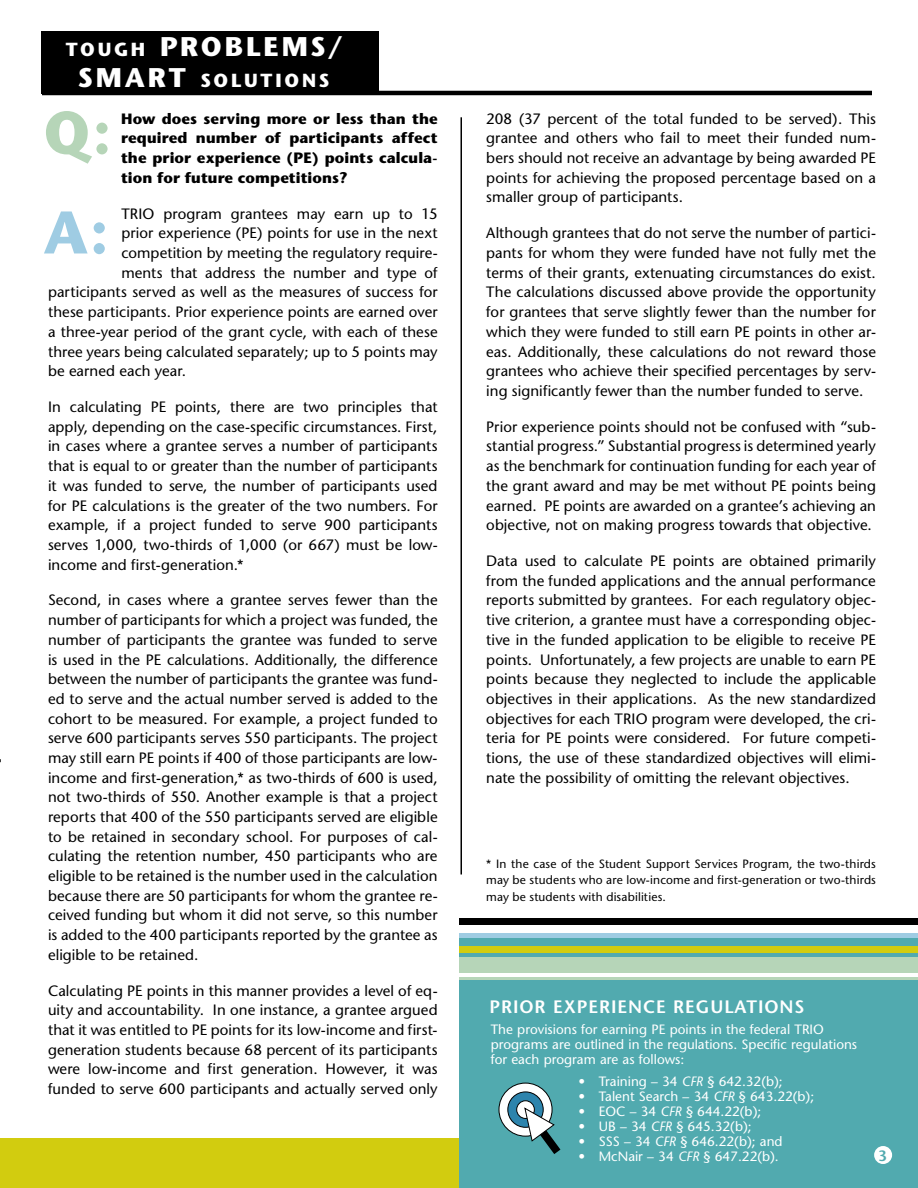
<style>
.page{position:relative;width:918px;height:1188px;background:#fff}
.page>*{position:absolute;margin:0;border:0;box-sizing:border-box;transform-origin:0 0}
.t1{font:700 60px "Stone Sans";color:#b6d5b8}
.t2{font:700 60px "Stone Sans";color:#9fcce3}
.t3{font:700 27px "Stone Sans";letter-spacing:.1em;color:#fff}
.t4{font:700 18.9px "Stone Sans";letter-spacing:.15em;color:#fff}
.t5{font:600 18px "Stone Sans";letter-spacing:.05em;color:#fff}
.t6{font:15px/19.6px "Stone Sans";letter-spacing:.005em;color:#000;text-align:justify}
.t7{font:700 15px/19.6px "Stone Sans";letter-spacing:.005em;color:#000;text-align:justify}
.t8{font:600 15px "Stone Sans";color:#51aaaf}
.t9{font:13.5px/15px "Stone Sans";color:#fff}
.t10{font:12px/16.5px "Stone Sans";letter-spacing:.015em;color:#000;text-align:justify}
.s1{font-size:18.9px}
.s2{font-size:27px}
.s3{font-style:italic}
</style>
<div class="page">
<div style="left:0;top:1138px;width:918px;height:50px;background:#d2cc0f"></div>
<div style="left:460px;top:937px;width:458px;height:251px;background:#51aaaf"></div>
<hr style="left:460px;top:934px;width:458px;height:4px;background:#9fcce3">
<div style="left:460px;top:918px;width:458px;height:7px;background:#000"></div>
<div style="left:460px;top:947px;width:458px;height:6px;background:#d2cc0f"></div>
<div style="left:460px;top:957px;width:458px;height:23px;background:#b6d5b8"></div>
<hr style="left:459px;top:973px;width:459px;height:3px;background:#fff">
<div style="left:874px;top:1146px;width:18px;height:18px;background:#fff;border-radius:50%"></div>
<div style="left:41px;top:31px;width:338px;height:63px;background:#000"></div>
<hr style="left:461px;top:117px;width:1px;height:757px;background:#000">
<hr style="left:42px;top:91px;width:830px;height:4px;background:#000">
<svg style="left:499px;top:1083px;width:53px;height:53px"></svg>
<div style="left:498px;top:1083px;width:55px;height:54px;border:1px solid #000;border-radius:50%"></div>
<div style="left:508px;top:1092px;width:35px;height:35px;background:#2d84ad;border-radius:50%"></div>
<div style="left:507px;top:1091px;width:37px;height:37px;border:1px solid #000;border-radius:50%"></div>
<div style="left:517px;top:1101px;width:17px;height:17px;background:#fff;border-radius:50%"></div>
<div style="left:516px;top:1100px;width:19px;height:19px;border:1px solid #000;border-radius:50%"></div>
<svg style="left:524px;top:1107px;width:36px;height:47px"></svg>
<h2 class="t3" style="left:66px;top:30px;width:279px"><span class="s1">TOUGH</span> PROBLEMS/</h2>
<p class="t4" style="left:78px;top:69px;width:253px"><span class="s2">SMART</span> SOLUTIONS</p>
<h1 class="t1" style="left:44px;top:97px;width:69px">Q:</h1>
<p class="t7" style="left:121px;top:109px;width:318px">How does serving more or less than the required number of participants affect the prior experience (PE) points calcula&shy;tion for future competitions?</p>
<p class="t6" style="left:121px;top:204px;width:318px">TRIO program grantees may earn up to 15</p>
<p class="t6" style="left:121px;top:223px;width:318px">prior experience (PE) points for use in the next</p>
<p class="t6" style="left:121px;top:243px;width:318px">competition by meeting the regulatory require-</p>
<p class="t6" style="left:121px;top:263px;width:318px">ments that address the number and type of</p>
<p class="t6" style="left:48px;top:282px;width:391px">participants served as well as the measures of success for</p>
<p class="t6" style="left:48px;top:302px;width:391px">these participants. Prior experience points are earned over</p>
<p class="t6" style="left:48px;top:322px;width:391px">a three-year period of the grant cycle, with each of these</p>
<p class="t6" style="left:48px;top:341px;width:391px">three years being calculated separately; up to 5 points may</p>
<p class="t6" style="left:48px;top:361px;width:140px">be earned each year.</p>
<p class="t6" style="left:48px;top:397px;width:391px">In calculating PE points, there are two principles that apply, depending on the case-specific circumstances. First, in cases where a grantee serves a number of participants that is equal to or greater than the number of participants it was funded to serve, the number of participants used for PE calculations is the greater of the two numbers. For example, if a project funded to serve 900 participants serves 1,000, two-thirds of 1,000 (or 667) must be low&shy;income and first-generation.*</p>
<p class="t6" style="left:48px;top:590px;width:391px">Second, in cases where a grantee serves fewer than the number of participants for which a project was funded, the number of participants the grantee was funded to serve is used in the PE calculations. Additionally, the difference between the number of participants the grantee was fund&shy;ed to serve and the actual number served is added to the cohort to be measured. For example, a project funded to serve 600 participants serves 550 participants. The project may still earn PE points if 400 of those participants are low&shy;income and first-generation,* as two-thirds of 600 is used, not two-thirds of 550. Another example is that a project reports that 400 of the 550 participants served are eligible to be retained in secondary school. For purposes of cal&shy;culating the retention number, 450 participants who are eligible to be retained is the number used in the calculation because there are 50 participants for whom the grantee re&shy;ceived funding but whom it did not serve, so this number is added to the 400 participants reported by the grantee as eligible to be retained.</p>
<p class="t6" style="left:48px;top:981px;width:391px">Calculating PE points in this manner provides a level of eq&shy;uity and accountability. In one instance, a grantee argued that it was entitled to PE points for its low-income and first&shy;generation students because 68 percent of its participants were low-income and first generation. However, it was funded to serve 600 participants and actually served only</p>
<h1 class="t2" style="left:44px;top:197px;width:67px">A:</h1>
<p class="t6" style="left:486px;top:109px;width:391px">208 (37 percent of the total funded to be served). This grantee and others who fail to meet their funded num&shy;bers should not receive an advantage by being awarded PE points for achieving the proposed percentage based on a smaller group of participants.</p>
<p class="t6" style="left:486px;top:223px;width:391px">Although grantees that do not serve the number of partici&shy;pants for whom they were funded have not fully met the terms of their grants, extenuating circumstances do exist.<br>The calculations discussed above provide the opportunity for grantees that serve slightly fewer than the number for which they were funded to still earn PE points in other ar&shy;eas. Additionally, these calculations do not reward those grantees who achieve their specified percentages by serv&shy;ing significantly fewer than the number funded to serve.</p>
<p class="t6" style="left:486px;top:417px;width:391px">Prior experience points should not be confused with “sub&shy;stantial progress.” Substantial progress is determined yearly as the benchmark for continuation funding for each year of the grant award and may be met without PE points being earned. PE points are awarded on a grantee’s achieving an objective, not on making progress towards that objective.</p>
<p class="t6" style="left:486px;top:551px;width:391px">Data used to calculate PE points are obtained primarily from the funded applications and the annual performance reports submitted by grantees. For each regulatory objec&shy;tive criterion, a grantee must have a corresponding objec&shy;tive in the funded application to be eligible to receive PE points. Unfortunately, a few projects are unable to earn PE points because they neglected to include the applicable objectives in their applications. As the new standardized objectives for each TRIO program were developed, the cri&shy;teria for PE points were considered. For future competi&shy;tions, the use of these standardized objectives will elimi&shy;nate the possibility of omitting the relevant objectives.</p>
<p class="t10" style="left:486px;top:855px;width:391px">* In the case of the Student Support Services Program, the two-thirds may be students who are low-income and first-generation or two-thirds may be students with disabilities.</p>
<p class="t5" style="left:490px;top:996px;width:317px">PRIOR EXPERIENCE REGULATIONS</p>
<p class="t9" style="left:491px;top:1022px;width:368px">The provisions for earning PE points in the federal TRIO programs are outlined in the regulations. Specific regulations for each program are as follows:</p>
<p class="t9" style="left:579px;top:1074px;width:206px">• Training – 34 <span class="s3">CFR</span> § 642.32(b);</p>
<p class="t9" style="left:579px;top:1089px;width:237px">• Talent Search – 34 <span class="s3">CFR</span> § 643.22(b);</p>
<p class="t9" style="left:579px;top:1104px;width:184px">• EOC – 34 <span class="s3">CFR</span> § 644.22(b);</p>
<p class="t9" style="left:579px;top:1119px;width:175px">• UB – 34 <span class="s3">CFR</span> § 645.32(b);</p>
<p class="t9" style="left:579px;top:1134px;width:206px">• SSS – 34 <span class="s3">CFR</span> § 646.22(b); and</p>
<p class="t9" style="left:579px;top:1149px;width:202px">• McNair – 34 <span class="s3">CFR</span> § 647.22(b).</p>
<p class="t8" style="left:878px;top:1147px;width:10px">3</p>
</div>
